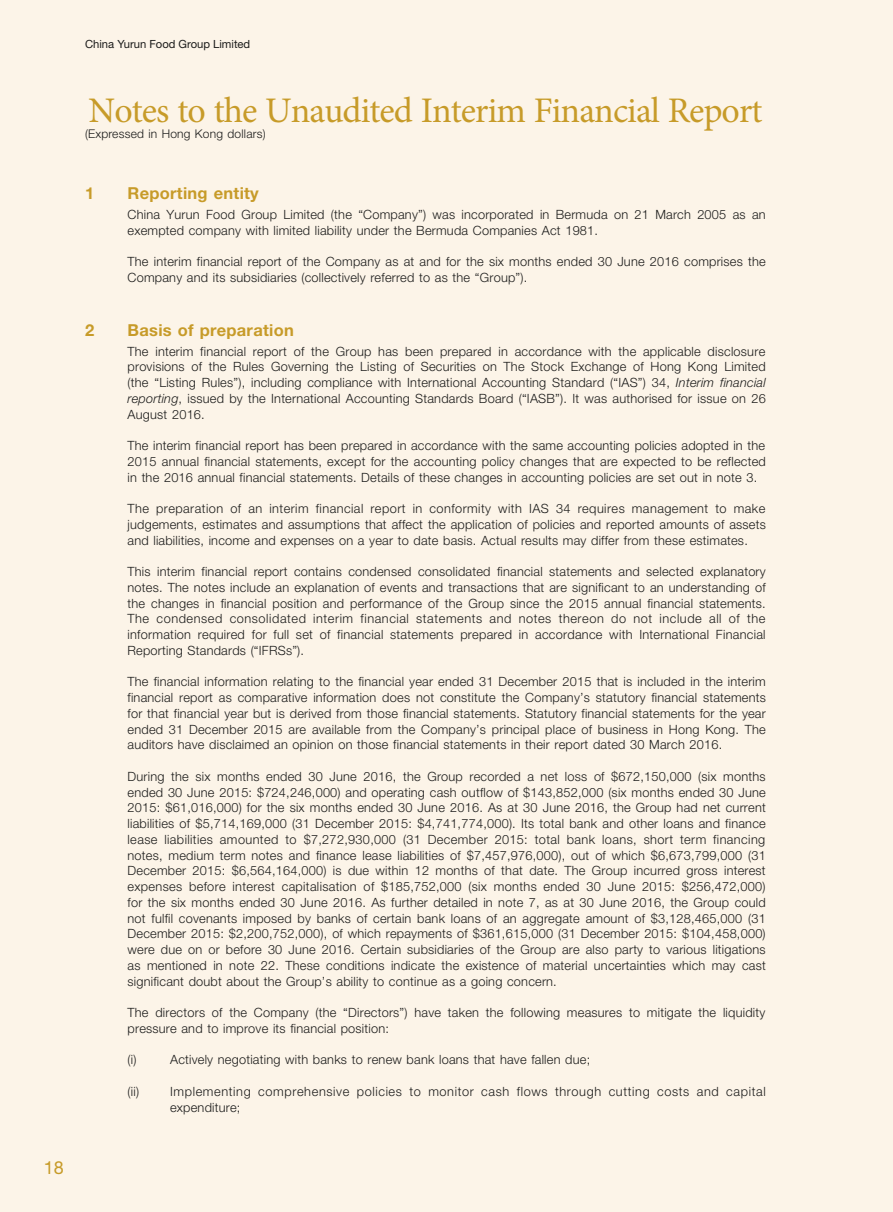
<style>
.page{position:relative;width:893px;height:1212px;background:#fcf4e8}
.page>*{position:absolute;margin:0;border:0;box-sizing:border-box;transform-origin:0 0}
.t1{font:36px "Minion Pro";letter-spacing:-.025em;color:#c79b29}
.t2{font:18px "Helvetica Neue LT Std";color:#c79b29}
.t3{font:700 16.5px "Helvetica Neue LT Std";letter-spacing:.015em;color:#c79b29}
.t4{font:300 12.75px/15.8px "Helvetica Neue LT Std";letter-spacing:.015em;color:#1c1c1b;text-align:justify}
.t5{font:300 12.75px/15.8px "Helvetica Neue LT Std";letter-spacing:.05em;color:#1c1c1b}
.t6{font:300 12px "Helvetica Neue LT Std";letter-spacing:.015em;color:#1c1c1b}
.t7{font:11.25px "Helvetica Neue LT Std";color:#1c1c1b}
.s1{font-style:italic}
</style>
<div class="page">
<h2 class="t2" style="left:44px;top:1156px;width:22px">18</h2>
<p class="t7" style="left:85px;top:37px;width:167px">China Yurun Food Group Limited</p>
<h1 class="t1" style="left:89px;top:86px;width:675px">Notes to the Unaudited Interim Financial Report</h1>
<p class="t6" style="left:85px;top:126px;width:182px">(Expressed in Hong Kong dollars)</p>
<p class="t3" style="left:85px;top:183px;width:11px">1</p>
<p class="t3" style="left:128px;top:183px;width:133px">Reporting entity</p>
<p class="t4" style="left:128px;top:206px;width:640px">China Yurun Food Group Limited (the “Company”) was incorporated in Bermuda on 21 March 2005 as an exempted company with limited liability under the Bermuda Companies Act 1981.</p>
<p class="t4" style="left:128px;top:253px;width:640px">The interim financial report of the Company as at and for the six months ended 30 June 2016 comprises the<br>Company and its subsidiaries (collectively referred to as the “Group”).</p>
<p class="t3" style="left:85px;top:320px;width:11px">2</p>
<p class="t3" style="left:128px;top:320px;width:168px">Basis of preparation</p>
<p class="t4" style="left:128px;top:343px;width:640px">The interim financial report of the Group has been prepared in accordance with the applicable disclosure provisions of the Rules Governing the Listing of Securities on The Stock Exchange of Hong Kong Limited (the “Listing Rules”), including compliance with International Accounting Standard (“IAS”) 34, <span class="s1">Interim financial reporting</span>, issued by the International Accounting Standards Board (“IASB”). It was authorised for issue on 26<br>August 2016.</p>
<p class="t4" style="left:128px;top:437px;width:640px">The interim financial report has been prepared in accordance with the same accounting policies adopted in the 2015 annual financial statements, except for the accounting policy changes that are expected to be reflected in the 2016 annual financial statements. Details of these changes in accounting policies are set out in note 3.</p>
<p class="t4" style="left:128px;top:500px;width:640px">The preparation of an interim financial report in conformity with IAS 34 requires management to make judgements, estimates and assumptions that affect the application of policies and reported amounts of assets and liabilities, income and expenses on a year to date basis. Actual results may differ from these estimates.</p>
<p class="t4" style="left:128px;top:563px;width:640px">This interim financial report contains condensed consolidated financial statements and selected explanatory notes. The notes include an explanation of events and transactions that are significant to an understanding of the changes in financial position and performance of the Group since the 2015 annual financial statements.<br>The condensed consolidated interim financial statements and notes thereon do not include all of the information required for full set of financial statements prepared in accordance with International Financial Reporting Standards (“IFRSs”).</p>
<p class="t4" style="left:128px;top:674px;width:640px">The financial information relating to the financial year ended 31 December 2015 that is included in the interim financial report as comparative information does not constitute the Company’s statutory financial statements for that financial year but is derived from those financial statements. Statutory financial statements for the year ended 31 December 2015 are available from the Company’s principal place of business in Hong Kong. The auditors have disclaimed an opinion on those financial statements in their report dated 30 March 2016.</p>
<p class="t4" style="left:128px;top:768px;width:640px">During the six months ended 30 June 2016, the Group recorded a net loss of $672,150,000 (six months ended 30 June 2015: $724,246,000) and operating cash outflow of $143,852,000 (six months ended 30 June 2015: $61,016,000) for the six months ended 30 June 2016. As at 30 June 2016, the Group had net current liabilities of $5,714,169,000 (31 December 2015: $4,741,774,000). Its total bank and other loans and finance lease liabilities amounted to $7,272,930,000 (31 December 2015: total bank loans, short term financing notes, medium term notes and finance lease liabilities of $7,457,976,000), out of which $6,673,799,000 (31<br>December 2015: $6,564,164,000) is due within 12 months of that date. The Group incurred gross interest expenses before interest capitalisation of $185,752,000 (six months ended 30 June 2015: $256,472,000) for the six months ended 30 June 2016. As further detailed in note 7, as at 30 June 2016, the Group could not fulfil covenants imposed by banks of certain bank loans of an aggregate amount of $3,128,465,000 (31<br>December 2015: $2,200,752,000), of which repayments of $361,615,000 (31 December 2015: $104,458,000) were due on or before 30 June 2016. Certain subsidiaries of the Group are also party to various litigations as mentioned in note 22. These conditions indicate the existence of material uncertainties which may cast significant doubt about the Group’s ability to continue as a going concern.</p>
<p class="t4" style="left:128px;top:1004px;width:639px">The directors of the Company (the “Directors”) have taken the following measures to mitigate the liquidity pressure and to improve its financial position:</p>
<p class="t4" style="left:128px;top:1052px;width:10px">(i)</p>
<p class="t4" style="left:170px;top:1052px;width:422px">Actively negotiating with banks to renew bank loans that have fallen due;</p>
<p class="t4" style="left:128px;top:1083px;width:13px">(ii)</p>
<p class="t5" style="left:170px;top:1083px;width:597px">Implementing comprehensive policies to monitor cash flows through cutting costs and capital expenditure;</p>
</div>
